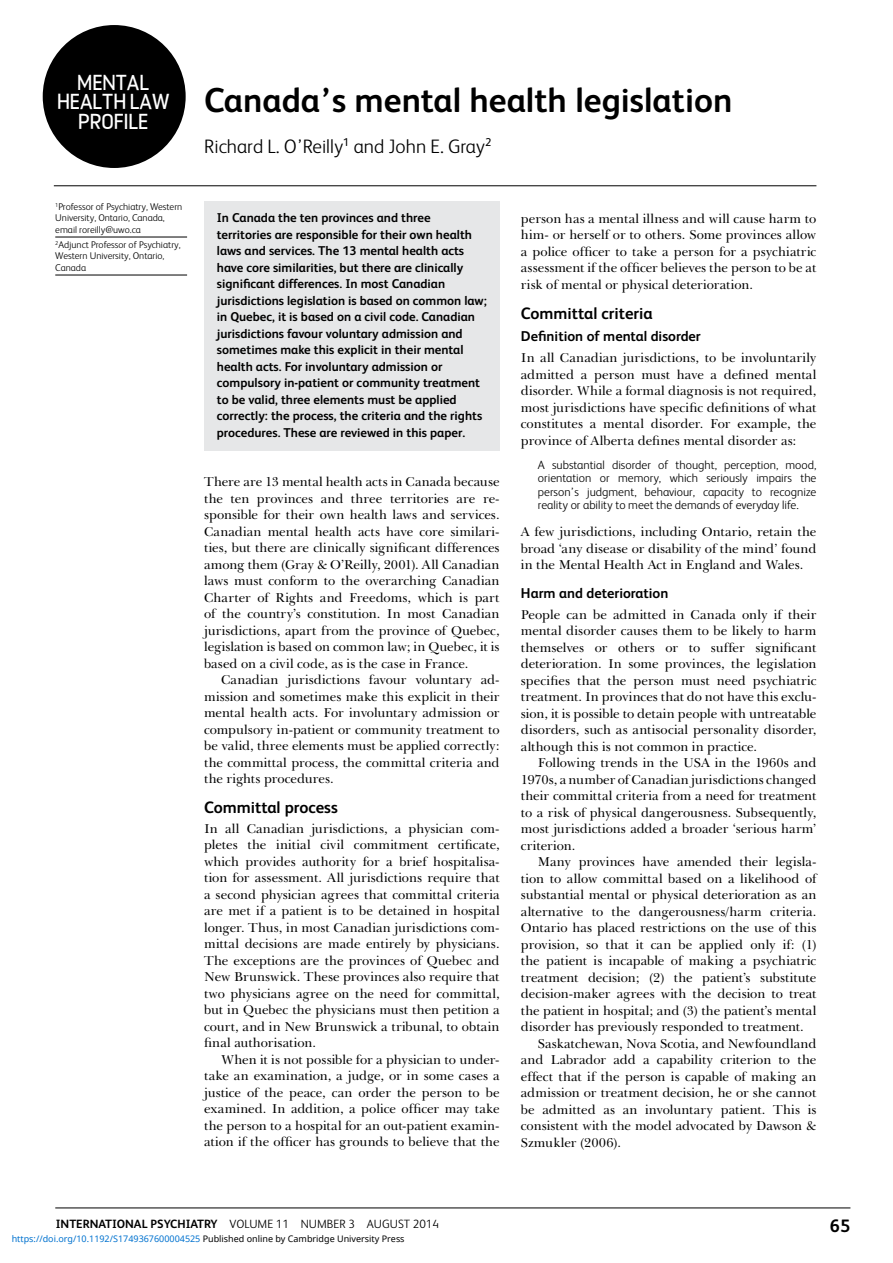
<style>
.page{position:relative;width:893px;height:1263px;background:#fff}
.page>*{position:absolute;margin:0;border:0;box-sizing:border-box;transform-origin:0 0}
.t1{font:700 34.5px "FS Albert";color:#000}
.t2{font:24.3px/19.5px "FS Dillonv 1.01";color:#fff;text-align:center}
.t3{font:300 19.5px "FS Albert";color:#000}
.t4{font:700 18px "FS Albert";color:#000}
.t5{font:700 16.5px "FS Albert";color:#000}
.t6{font:700 14.25px "FS Albert";color:#000}
.t7{font:13.2px/16.5px "Baskerville BT";color:#000;text-align:justify}
.t8{font:700 12.75px/16.5px "FS Albert";color:#000}
.t9{font:300 12px/13.5px "FS Albert";color:#000;text-align:justify}
.t10{font:300 9.75px/11.2px "FS Albert";color:#000}
.t11{font:9px "Noto Sans";color:#0172cf}
.s1{font-weight:700}
.s2{color:#000}
</style>
<div class="page">
<hr style="left:55px;top:1208px;width:795px;height:1px;background:#000">
<div style="left:204px;top:202px;width:296px;height:249px;background:#e6e7e8"></div>
<div style="left:43px;top:25px;width:143px;height:143px;background:#000;border-radius:50%"></div>
<hr style="left:54px;top:186px;width:762px;height:1px;background:#000">
<hr style="left:55px;top:237px;width:132px;height:1px;background:#000">
<hr style="left:55px;top:275px;width:132px;height:1px;background:#000">
<h2 class="t2" style="left:57px;top:71px;width:114px">MENTAL<br>HEALTH LAW<br>PROFILE</h2>
<p class="t10" style="left:55px;top:201px;width:129px"><sup>1</sup>Professor of Psychiatry, Western<br>University, Ontario, Canada, email roreilly@uwo.ca</p>
<p class="t10" style="left:55px;top:239px;width:127px"><sup>2</sup>Adjunct Professor of Psychiatry,<br>Western University, Ontario,<br>Canada</p>
<h1 class="t1" style="left:204px;top:76px;width:530px">Canada’s mental health legislation</h1>
<h3 class="t3" style="left:204px;top:133px;width:289px">Richard L. O’Reilly<sup>1</sup> and John E. Gray<sup>2</sup></h3>
<p class="t8" style="left:217px;top:209px;width:272px">In Canada the ten provinces and three territories are responsible for their own health laws and services. The 13 mental health acts have core similarities, but there are clinically significant differences. In most Canadian jurisdictions legislation is based on common law; in Quebec, it is based on a civil code. Canadian jurisdictions favour voluntary admission and sometimes make this explicit in their mental health acts. For involuntary admission or compulsory in-patient or community treatment to be valid, three elements must be applied correctly: the process, the criteria and the rights procedures. These are reviewed in this paper.</p>
<p class="t7" style="left:204px;top:474px;width:297px">There are 13 mental health acts in Canada because the ten provinces and three territories are re&shy;sponsible for their own health laws and services.<br>Canadian mental health acts have core similari&shy;ties, but there are clinically significant differences among them (Gray &amp; O’Reilly, 2001). All Canadian laws must conform to the overarching Canadian Charter of Rights and Freedoms, which is part of the country’s constitution. In most Canadian jurisdictions, apart from the province of Quebec, legislation is based on common law; in Quebec, it is based on a civil code, as is the case in France.</p>
<p class="t7" style="left:204px;top:672px;width:297px;text-indent:17px">Canadian jurisdictions favour voluntary ad&shy;mission and sometimes make this explicit in their mental health acts. For involuntary admission or compulsory in-patient or community treatment to be valid, three elements must be applied correctly: the committal process, the committal criteria and the rights procedures.</p>
<p class="t5" style="left:204px;top:796px;width:135px">Committal process</p>
<p class="t7" style="left:204px;top:820px;width:297px">In all Canadian jurisdictions, a physician com&shy;pletes the initial civil commitment certificate, which provides authority for a brief hospitalisa&shy;tion for assessment. All jurisdictions require that a second physician agrees that committal criteria are met if a patient is to be detained in hospital longer. Thus, in most Canadian jurisdictions com&shy;mittal decisions are made entirely by physicians.<br>The exceptions are the provinces of Quebec and New Brunswick. These provinces also require that two physicians agree on the need for committal, but in Quebec the physicians must then petition a court, and in New Brunswick a tribunal, to obtain final authorisation.</p>
<p class="t7" style="left:204px;top:1051px;width:297px;text-indent:17px">When it is not possible for a physician to under&shy;take an examination, a judge, or in some cases a justice of the peace, can order the person to be examined. In addition, a police officer may take the person to a hospital for an out-patient examin&shy;ation if the officer has grounds to believe that the</p>
<p class="t7" style="left:521px;top:210px;width:297px">person has a mental illness and will cause harm to him- or herself or to others. Some provinces allow a police officer to take a person for a psychiatric assessment if the officer believes the person to be at risk of mental or physical deterioration.</p>
<p class="t5" style="left:521px;top:302px;width:133px">Committal criteria</p>
<p class="t6" style="left:521px;top:327px;width:181px">Definition of mental disorder</p>
<p class="t7" style="left:521px;top:349px;width:297px">In all Canadian jurisdictions, to be involuntarily admitted a person must have a defined mental disorder. While a formal diagnosis is not required, most jurisdictions have specific definitions of what constitutes a mental disorder. For example, the province of Alberta defines mental disorder as:</p>
<p class="t9" style="left:538px;top:457px;width:280px">A substantial disorder of thought, perception, mood, orientation or memory, which seriously impairs the person’s judgment, behaviour, capacity to recognize reality or ability to meet the demands of everyday life.</p>
<p class="t7" style="left:521px;top:523px;width:297px">A few jurisdictions, including Ontario, retain the broad ‘any disease or disability of the mind’ found in the Mental Health Act in England and Wales.</p>
<p class="t6" style="left:521px;top:583px;width:149px">Harm and deterioration</p>
<p class="t7" style="left:521px;top:606px;width:297px">People can be admitted in Canada only if their mental disorder causes them to be likely to harm themselves or others or to suffer significant deterioration. In some provinces, the legislation specifies that the person must need psychiatric treatment. In provinces that do not have this exclu&shy;sion, it is possible to detain people with untreatable disorders, such as antisocial personality disorder, although this is not common in practice.</p>
<p class="t7" style="left:521px;top:754px;width:297px;text-indent:17px">Following trends in the USA in the 1960s and 1970s, a number of Canadian jurisdictions changed their committal criteria from a need for treatment to a risk of physical dangerousness. Subsequently, most jurisdictions added a broader ‘serious harm’ criterion.</p>
<p class="t7" style="left:538px;top:853px;width:280px">Many provinces have amended their legisla-</p>
<p class="t7" style="left:521px;top:870px;width:297px">tion to allow committal based on a likelihood of</p>
<p class="t7" style="left:521px;top:886px;width:297px">substantial mental or physical deterioration as an</p>
<p class="t7" style="left:521px;top:903px;width:297px">alternative to the dangerousness/harm criteria.</p>
<p class="t7" style="left:521px;top:919px;width:297px">Ontario has placed restrictions on the use of this</p>
<p class="t7" style="left:521px;top:936px;width:297px">provision, so that it can be applied only if: (1)</p>
<p class="t7" style="left:521px;top:952px;width:297px">the patient is incapable of making a psychiatric</p>
<p class="t7" style="left:521px;top:969px;width:297px">treatment decision; (2) the patient’s substitute</p>
<p class="t7" style="left:521px;top:985px;width:297px">decision-maker agrees with the decision to treat</p>
<p class="t7" style="left:521px;top:1002px;width:297px">the patient in hospital; and (3) the patient’s mental</p>
<p class="t7" style="left:521px;top:1018px;width:284px">disorder has previously responded to treatment.</p>
<p class="t7" style="left:538px;top:1035px;width:280px">Saskatchewan, Nova Scotia, and Newfoundland</p>
<p class="t7" style="left:521px;top:1051px;width:297px">and Labrador add a capability criterion to the</p>
<p class="t7" style="left:521px;top:1068px;width:297px">effect that if the person is capable of making an</p>
<p class="t7" style="left:521px;top:1084px;width:297px">admission or treatment decision, he or she cannot</p>
<p class="t7" style="left:521px;top:1101px;width:297px">be admitted as an involuntary patient. This is</p>
<p class="t7" style="left:521px;top:1117px;width:297px">consistent with the model advocated by Dawson &amp;</p>
<p class="t7" style="left:521px;top:1134px;width:102px">Szmukler (2006).</p>
<p class="t9" style="left:56px;top:1216px;width:385px"><span class="s1">INTERNATIONAL PSYCHIATRY</span> VOLUME 11 NUMBER 3 AUGUST 2014</p>
<h3 class="t4" style="left:830px;top:1214px;width:22px">65</h3>
<p class="t11" style="left:12px;top:1232px;width:394px">https://doi.org/10.1192/S1749367600004525 <span class="s2">Published online by Cambridge University Press</span></p>
</div>
